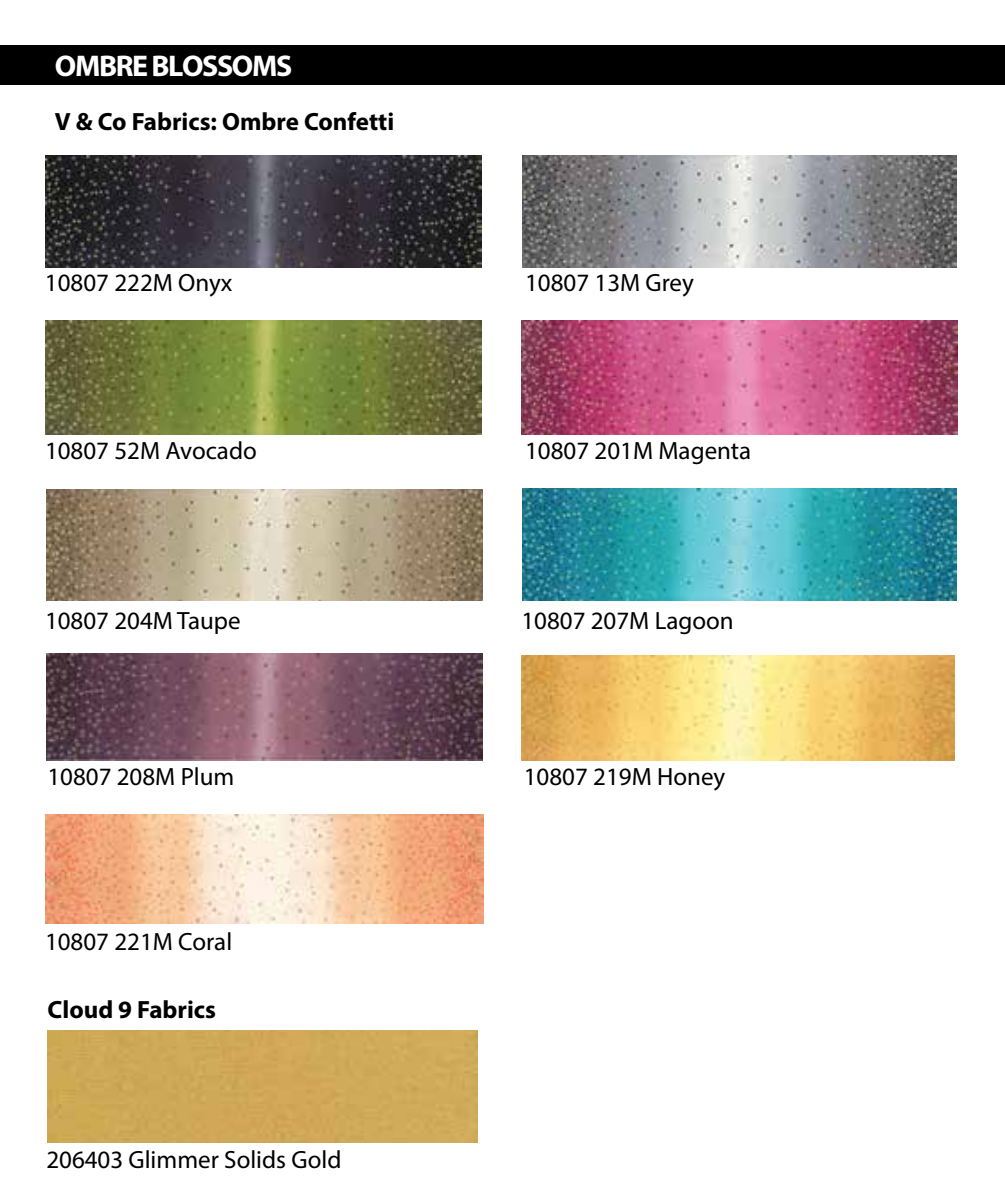
<style>
.page{position:relative;width:1005px;height:1194px;background:#fff}
.page>*{position:absolute;margin:0;border:0;box-sizing:border-box;transform-origin:0 0}
.t1{font:700 30px "Myriad Pro";letter-spacing:-.045em;color:#fff}
.t2{font:25px "Myriad Pro";color:#000}
.t3{font:700 25px "Myriad Pro";color:#000}
</style>
<div class="page">
<div style="left:0;top:45px;width:1005px;height:40px;background:#000"></div>
<img style="left:45px;top:156px;width:436px;height:111px">
<img style="left:523px;top:156px;width:433px;height:111px">
<img style="left:45px;top:320px;width:436px;height:114px">
<img style="left:522px;top:320px;width:436px;height:114px">
<div style="left:48px;top:1030px;width:429px;height:112px;background:#cfa958"></div>
<img style="left:46px;top:489px;width:436px;height:111px">
<img style="left:522px;top:488px;width:435px;height:113px">
<img style="left:46px;top:653px;width:437px;height:107px">
<img style="left:522px;top:655px;width:433px;height:105px">
<img style="left:45px;top:814px;width:439px;height:109px">
<p class="t1" style="left:55px;top:47px;width:239px">OMBRE BLOSSOMS</p>
<p class="t3" style="left:55px;top:106px;width:341px">V &amp; Co Fabrics: Ombre Confetti</p>
<p class="t2" style="left:45px;top:267px;width:189px">10807 222M Onyx</p>
<p class="t2" style="left:525px;top:267px;width:170px">10807 13M Grey</p>
<p class="t2" style="left:45px;top:435px;width:213px">10807 52M Avocado</p>
<p class="t2" style="left:525px;top:435px;width:228px">10807 201M Magenta</p>
<p class="t2" style="left:45px;top:605px;width:197px">10807 204M Taupe</p>
<p class="t2" style="left:521px;top:605px;width:214px">10807 207M Lagoon</p>
<p class="t2" style="left:47px;top:760px;width:189px">10807 208M Plum</p>
<p class="t2" style="left:524px;top:760px;width:203px">10807 219M Honey</p>
<p class="t2" style="left:45px;top:926px;width:189px">10807 221M Coral</p>
<p class="t3" style="left:48px;top:993px;width:170px">Cloud 9 Fabrics</p>
<p class="t2" style="left:46px;top:1144px;width:297px">206403 Glimmer Solids Gold</p>
</div>
